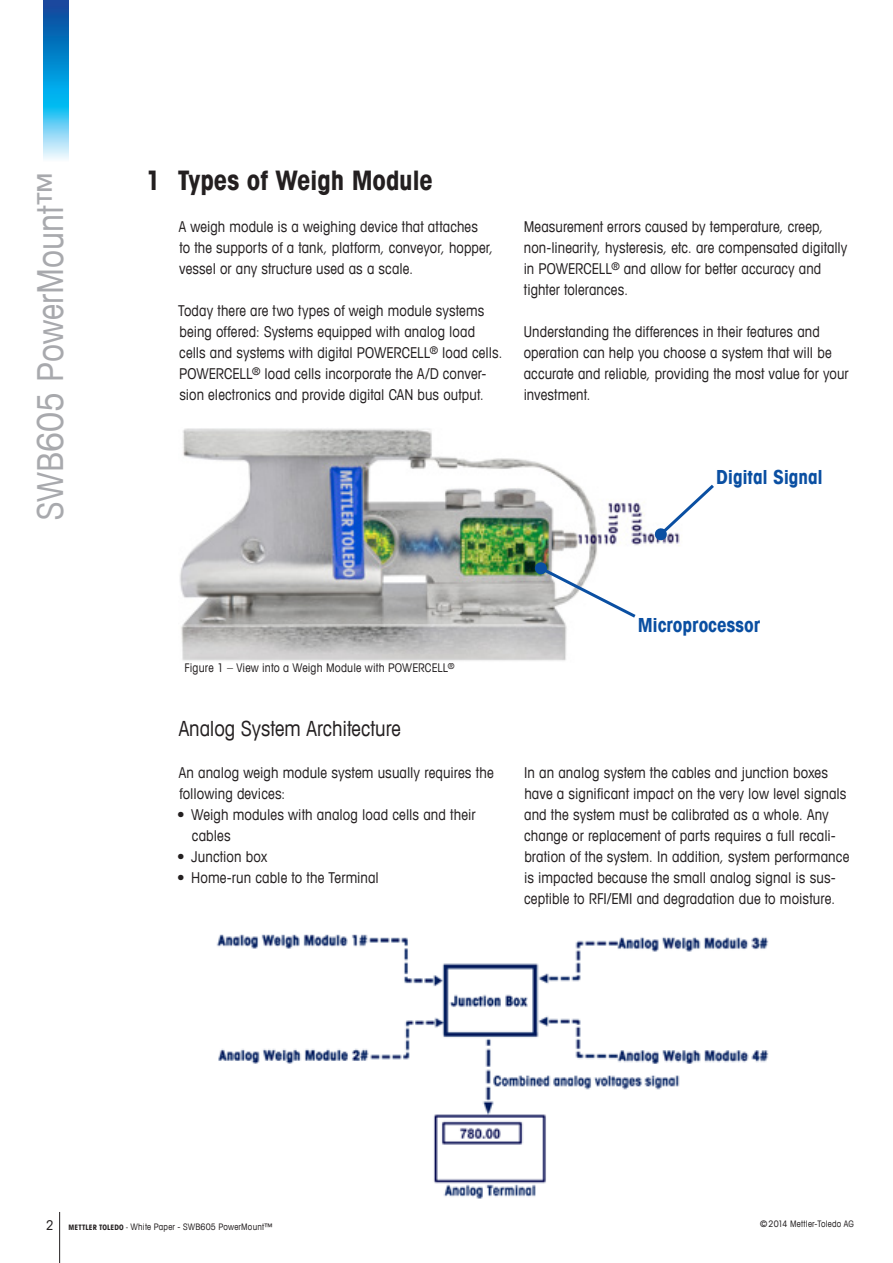
<style>
.page{position:relative;width:893px;height:1263px;background:#fff}
.page>*{position:absolute;margin:0;border:0;box-sizing:border-box;transform-origin:0 0}
.t1{font:condensed 36px "Avant Garde Com";color:#a8a9ad}
._1_Subtitle_Bold_18{font:700 condensed 27px "Avant Garde Com";letter-spacing:-.01em;color:#231f20}
._8_Running_Text_10_1{font:condensed 21px "Avant Garde Com";color:#231f20}
._04_lead_text{font:700 condensed 19.5px "Avant Garde Com";letter-spacing:-.005em;color:#0a4fa2}
._04_lead_text-2{font:condensed 15px/21px "Avant Garde Com";letter-spacing:.005em;color:#231f20}
._04_lead_text-3{font:condensed 12px "Avant Garde Com";letter-spacing:.01em;color:#231f20}
.t2{font:condensed 9px "Avant Garde Com";letter-spacing:.02em;color:#231f20}
.s1{font-size:13.5px}
.s2{font-weight:700;font-size:7.5px}
.s3{font-size:7.5px}
</style>
<div class="page">
<hr style="left:59px;top:1212px;width:1px;height:51px;background:#231f20">
<img style="left:43px;top:0;width:26px;height:160px">
<img style="left:216px;top:934px;width:553px;height:265px">
<img style="left:180px;top:428px;width:500px;height:233px">
<svg style="left:534px;top:562px;width:105px;height:58px"></svg>
<svg style="left:654px;top:482px;width:60px;height:59px"></svg>
<h1 class="t1" style="left:28px;top:520px;width:351px;rotate:-90deg">SWB605 PowerMount™</h1>
<p class="_1_Subtitle_Bold_18" style="left:146px;top:163px;width:289px">1 Types of Weigh Module</p>
<p class="_04_lead_text-2" style="left:179px;top:216px;width:316px">A weigh module is a weighing device that attaches<br>to the supports of a tank, platform, conveyor, hopper, vessel or any structure used as a scale.</p>
<p class="_04_lead_text-2" style="left:178px;top:300px;width:326px">Today there are two types of weigh module systems being offered: Systems equipped with analog load cells and systems with digital POWERCELL<sup>®</sup> load cells.<br>POWERCELL<sup>®</sup> load cells incorporate the A/D conver&shy;sion electronics and provide digital CAN bus output.</p>
<p class="_04_lead_text-2" style="left:524px;top:216px;width:325px">Measurement errors caused by temperature, creep, non-linearity, hysteresis, etc. are compensated digitally in POWERCELL<sup>®</sup> and allow for better accuracy and tighter tolerances.</p>
<p class="_04_lead_text-2" style="left:524px;top:321px;width:326px">Understanding the differences in their features and operation can help you choose a system that will be accurate and reliable, providing the most value for your investment.</p>
<p class="_04_lead_text" style="left:716px;top:464px;width:108px">Digital Signal</p>
<p class="_04_lead_text-3" style="left:185px;top:660px;width:272px">Figure 1 – View into a Weigh Module with POWERCELL<sup>®</sup></p>
<p class="_8_Running_Text_10_1" style="left:179px;top:716px;width:224px">Analog System Architecture</p>
<p class="_04_lead_text-2" style="left:179px;top:762px;width:316px">An analog weigh module system usually requires the following devices:</p>
<p class="_04_lead_text-2" style="left:192px;top:804px;width:285px;text-indent:-15px">• Weigh modules with analog load cells and their cables</p>
<p class="_04_lead_text-2" style="left:177px;top:846px;width:92px">• Junction box</p>
<p class="_04_lead_text-2" style="left:177px;top:867px;width:203px">• Home-run cable to the Terminal</p>
<p class="_04_lead_text" style="left:638px;top:612px;width:124px">Microprocessor</p>
<p class="_04_lead_text-2" style="left:524px;top:762px;width:327px">In an analog system the cables and junction boxes have a significant impact on the very low level signals and the system must be calibrated as a whole. Any change or replacement of parts requires a full recali&shy;bration of the system. In addition, system performance is impacted because the small analog signal is sus&shy;ceptible to RFI/EMI and degradation due to moisture.</p>
<p class="t2" style="left:46px;top:1221px;width:228px"><span class="s1">2</span> <span class="s2">METTLER TOLEDO</span> <span class="s3">-</span> White Paper - SWB605 PowerMount™</p>
<p class="t2" style="left:760px;top:1218px;width:95px">©2014 Mettler-Toledo AG</p>
</div>
